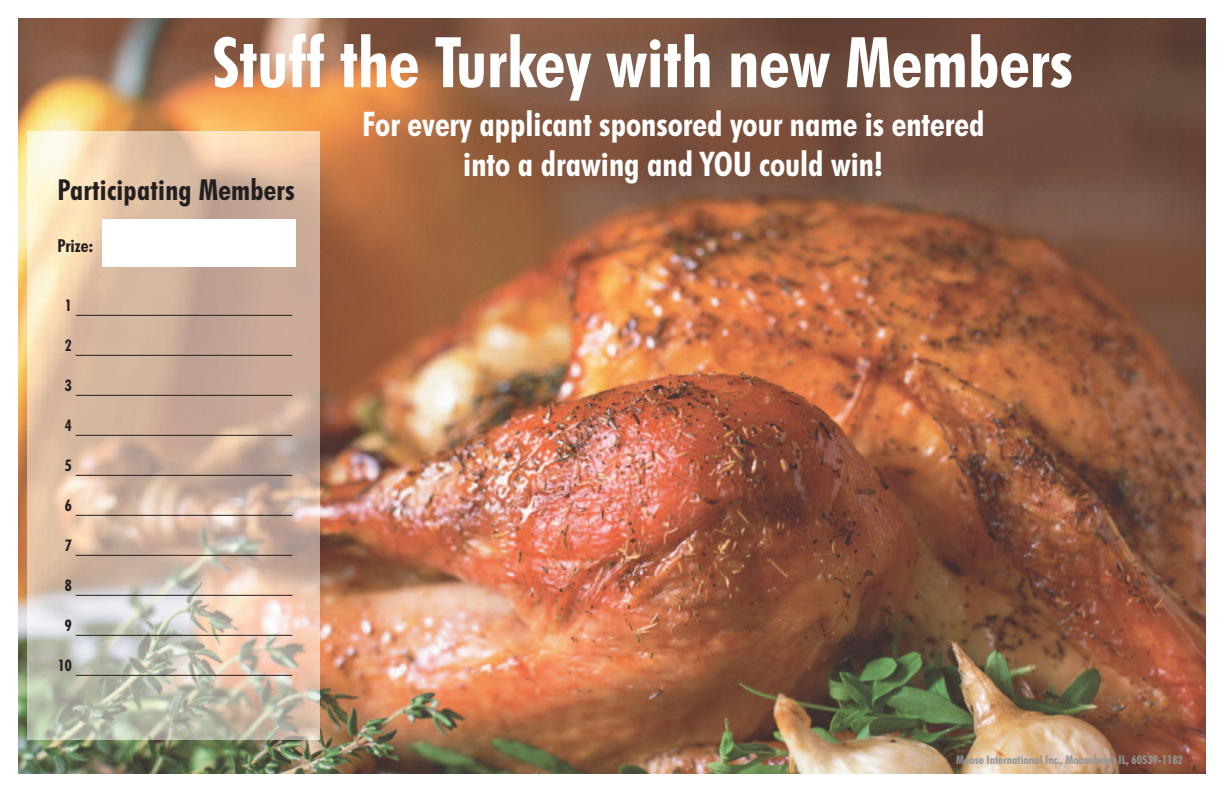
<style>
.page{position:relative;width:1224px;height:792px;background:#fff}
.page>*{position:absolute;margin:0;border:0;box-sizing:border-box;transform-origin:0 0}
.t1{font:700 condensed 70px "Futura BT";color:#fff}
.t2{font:700 condensed 34px/40px "Futura BT";color:#fff;text-align:center}
.t3{font:700 condensed 29px "Futura BT";letter-spacing:.01em;color:#231f20}
.t4{font:700 condensed 18px "Futura BT";color:#231f20}
.t5{font:700 condensed 16px "Futura BT";color:#231f20}
.t6{font:700 condensed 12px "Futura BT";color:#939598}
</style>
<div class="page">
<img style="left:18px;top:18px;width:1188px;height:756px">
<img style="left:27px;top:131px;width:292px;height:609px">
<hr style="left:76px;top:315px;width:216px;height:1px;background:#231f20">
<hr style="left:76px;top:355px;width:216px;height:1px;background:#231f20">
<hr style="left:76px;top:395px;width:216px;height:1px;background:#231f20">
<hr style="left:76px;top:435px;width:216px;height:1px;background:#231f20">
<hr style="left:76px;top:475px;width:216px;height:1px;background:#231f20">
<hr style="left:76px;top:515px;width:216px;height:1px;background:#231f20">
<hr style="left:76px;top:555px;width:216px;height:1px;background:#231f20">
<hr style="left:76px;top:595px;width:216px;height:1px;background:#231f20">
<hr style="left:76px;top:635px;width:216px;height:1px;background:#231f20">
<hr style="left:76px;top:675px;width:216px;height:1px;background:#231f20">
<div style="left:103px;top:219px;width:193px;height:48px;background:#fff"></div>
<h1 class="t1" style="left:213px;top:22px;width:862px">Stuff the Turkey with new Members</h1>
<p class="t3" style="left:58px;top:173px;width:239px">Participating Members</p>
<p class="t4" style="left:58px;top:236px;width:37px">Prize:</p>
<p class="t5" style="left:65px;top:296px;width:9px">1</p>
<p class="t5" style="left:65px;top:336px;width:9px">2</p>
<p class="t5" style="left:65px;top:376px;width:9px">3</p>
<p class="t5" style="left:65px;top:416px;width:9px">4</p>
<p class="t5" style="left:65px;top:456px;width:9px">5</p>
<p class="t5" style="left:65px;top:496px;width:9px">6</p>
<p class="t5" style="left:65px;top:536px;width:9px">7</p>
<p class="t5" style="left:65px;top:576px;width:9px">8</p>
<p class="t5" style="left:65px;top:616px;width:9px">9</p>
<p class="t5" style="left:58px;top:656px;width:16px">10</p>
<p class="t2" style="left:362px;top:105px;width:624px">For every applicant sponsored your name is entered into a drawing and YOU could win!</p>
<p class="t6" style="left:956px;top:753px;width:228px">Moose International Inc., Mooseheart IL, 60539-1182</p>
</div>
